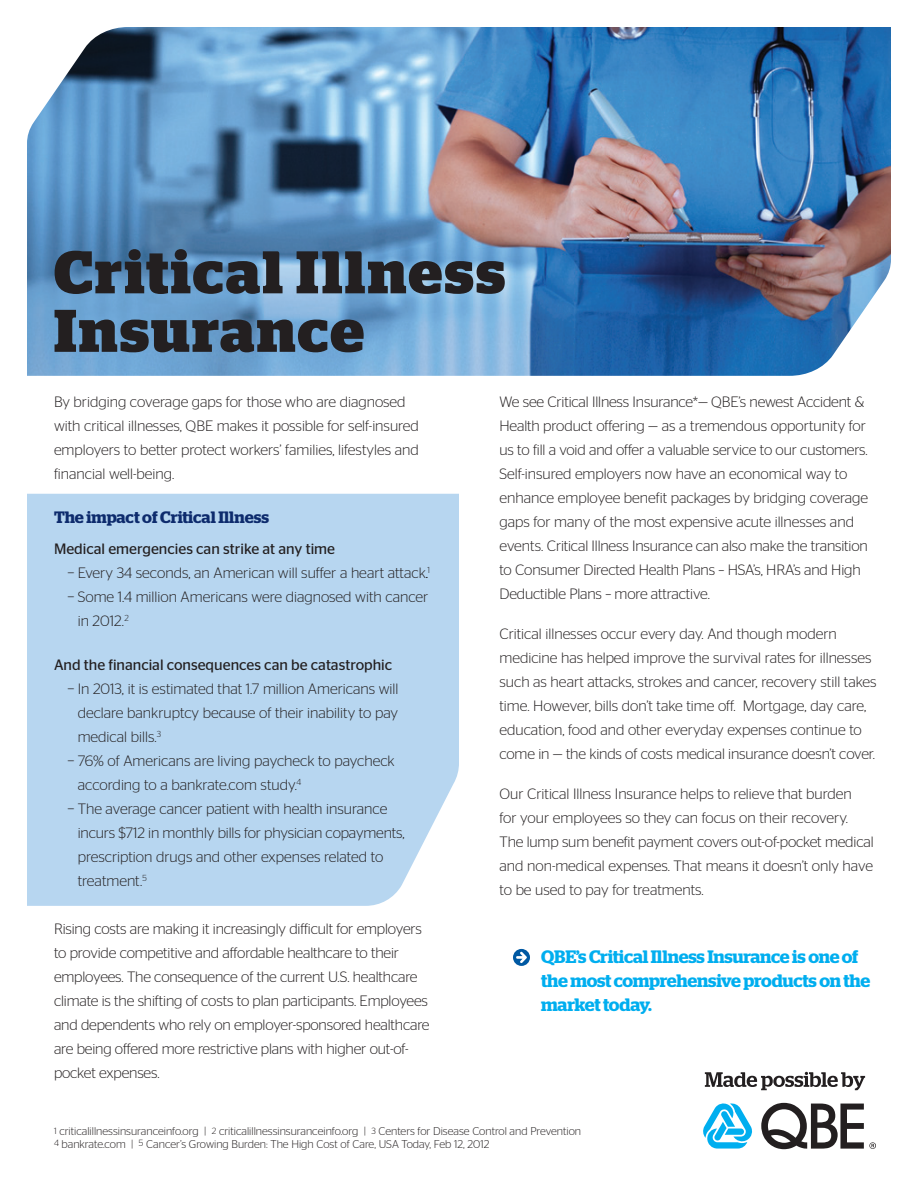
<style>
.page{position:relative;width:918px;height:1188px;background:#fff}
.page>*{position:absolute;margin:0;border:0;box-sizing:border-box;transform-origin:0 0}
.t1{font:700 60px/58.5px "Stag";letter-spacing:.04em;color:#231f20}
.Body_Text{font:600 18px/24px "Stag";letter-spacing:-.015em;color:#00aeef}
.t2{font:600 16.5px "Stag";color:#0d2b6d}
.Bullets{font:300 15px/24px "Stag Sans";color:#231f20}
.t3{font:15px "Stag Sans";color:#231f20}
.Disclaimer{font:300 11.25px "Stag Sans";color:#231f20}
.s1{font-size:9px}
</style>
<div class="page">
<div style="left:27px;top:494px;width:432px;height:412px;background:#b7d6f0"></div>
<img style="left:27px;top:27px;width:864px;height:349px">
<svg style="left:705px;top:1072px;width:160px;height:18px"></svg>
<svg style="left:703px;top:1103px;width:49px;height:46px"></svg>
<svg style="left:761px;top:1103px;width:115px;height:46px"></svg>
<div style="left:513px;top:949px;width:17px;height:17px;background:#0059a3;border-radius:50%"></div>
<svg style="left:516px;top:952px;width:11px;height:11px"></svg>
<p class="t1" style="left:54px;top:243px;width:453px">Critical Illness<br>Insurance</p>
<p class="Bullets" style="left:54px;top:390px;width:366px">By bridging coverage gaps for those who are diagnosed with critical illnesses, QBE makes it possible for self-insured employers to better protect workers’ families, lifestyles and financial well-being.</p>
<p class="t2" style="left:54px;top:508px;width:216px">The impact of Critical Illness</p>
<p class="t3" style="left:54px;top:540px;width:283px">Medical emergencies can strike at any time</p>
<p class="Bullets" style="left:68px;top:561px;width:364px">− Every 34 seconds, an American will suffer a heart attack.<sup>1</sup></p>
<p class="Bullets" style="left:78px;top:585px;width:352px;text-indent:-10px">− Some 1.4 million Americans were diagnosed with cancer in 2012.<sup>2</sup></p>
<p class="t3" style="left:54px;top:657px;width:340px">And the financial consequences can be catastrophic</p>
<p class="Bullets" style="left:78px;top:677px;width:322px;text-align:justify;text-indent:-10px">− In 2013, it is estimated that 1.7 million Americans will declare bankruptcy because of their inability to pay medical bills.<sup>3</sup></p>
<p class="Bullets" style="left:78px;top:749px;width:318px;text-indent:-10px">− 76% of Americans are living paycheck to paycheck according to a bankrate.com study.<sup>4</sup></p>
<p class="Bullets" style="left:78px;top:797px;width:328px;text-indent:-10px">− The average cancer patient with health insurance incurs $712 in monthly bills for physician copayments, prescription drugs and other expenses related to treatment.<sup>5</sup></p>
<p class="Bullets" style="left:54px;top:917px;width:377px">Rising costs are making it increasingly difficult for employers to provide competitive and affordable healthcare to their employees. The consequence of the current U.S. healthcare climate is the shifting of costs to plan participants. Employees and dependents who rely on employer-sponsored healthcare are being offered more restrictive plans with higher out-of&shy;pocket expenses.</p>
<p class="Bullets" style="left:500px;top:390px;width:370px">We see Critical Illness Insurance*— QBE’s newest Accident &amp; Health product offering — as a tremendous opportunity for us to fill a void and offer a valuable service to our customers.<br>Self-insured employers now have an economical way to enhance employee benefit packages by bridging coverage gaps for many of the most expensive acute illnesses and events. Critical Illness Insurance can also make the transition to Consumer Directed Health Plans – HSA’s, HRA’s and High Deductible Plans – more attractive.</p>
<p class="Bullets" style="left:500px;top:622px;width:379px">Critical illnesses occur every day. And though modern medicine has helped improve the survival rates for illnesses such as heart attacks, strokes and cancer, recovery still takes time. However, bills don’t take time off. Mortgage, day care, education, food and other everyday expenses continue to come in — the kinds of costs medical insurance doesn’t cover.</p>
<p class="Bullets" style="left:500px;top:782px;width:376px">Our Critical Illness Insurance helps to relieve that burden<br>for your employees so they can focus on their recovery.<br>The lump sum benefit payment covers out-of-pocket medical and non-medical expenses. That means it doesn’t only have to be used to pay for treatments.</p>
<p class="Body_Text" style="left:541px;top:945px;width:331px">QBE’s Critical Illness Insurance is one of the most comprehensive products on the market today.</p>
<p class="Disclaimer" style="left:54px;top:1125px;width:529px"><span class="s1">1</span> criticalillnessinsuranceinfo.org | <span class="s1">2</span> criticalillnessinsuranceinfo.org | <span class="s1">3</span> Centers for Disease Control and Prevention</p>
<p class="Disclaimer" style="left:54px;top:1138px;width:437px"><span class="s1">4</span> bankrate.com | <span class="s1">5</span> Cancer’s Growing Burden: The High Cost of Care, USA Today, Feb 12, 2012</p>
</div>
